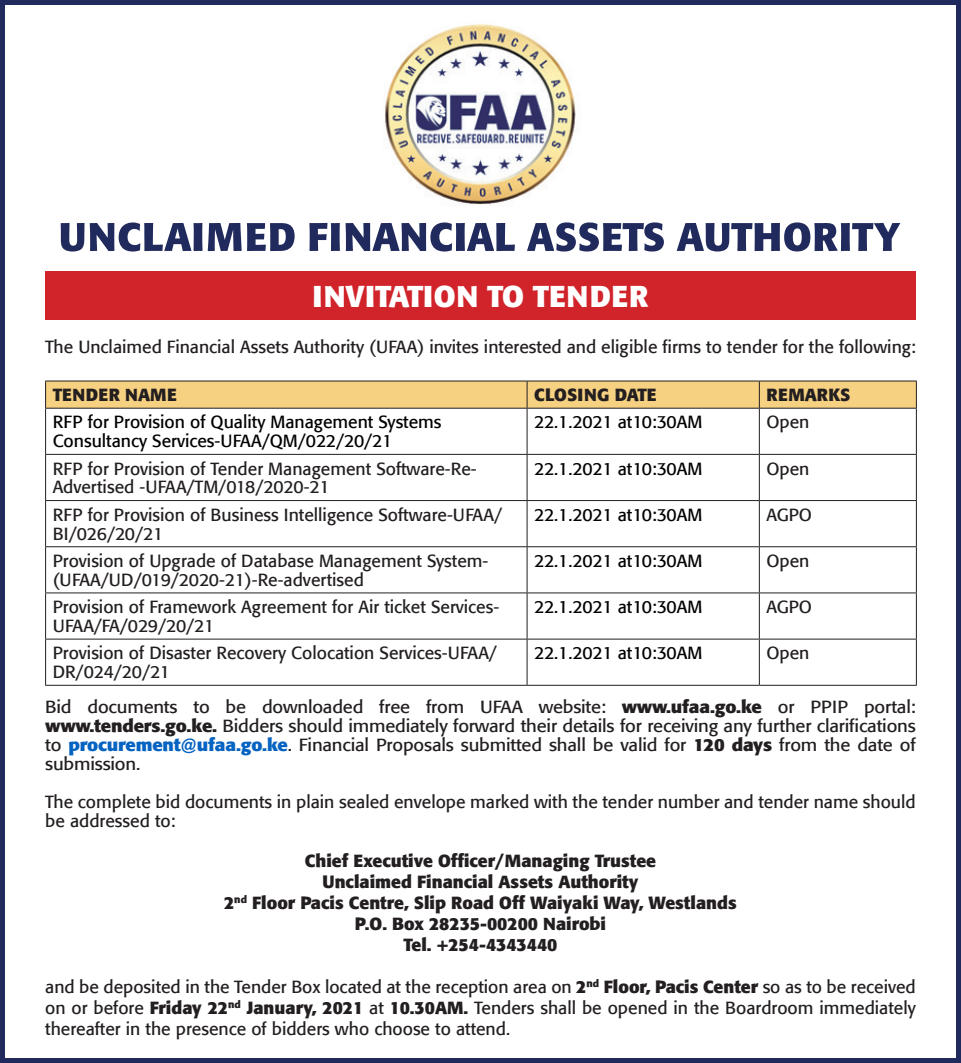
<style>
.page{position:relative;width:961px;height:1063px;background:#fff}
.page>*{position:absolute;margin:0;border:0;box-sizing:border-box;transform-origin:0 0}
.No_Spacing{font:700 30px "Formata";color:#fff}
.No_Spacing-2{font:17.5px/19px "Formata";color:#231f20}
.No_Spacing-3{font:17.5px/19px "Formata";color:#231f20;text-align:justify;scale:1.05 1}
.No_Spacing-4{font:17.5px/19px "Formata";color:#000}
.No_Spacing-5{font:700 17.5px "Formata";color:#231f20}
.No_Spacing-6{font:700 17.5px "Formata";letter-spacing:.02em;color:#231f20}
.s1{font-weight:700}
.s2{font-weight:700;color:#0563c1}
</style>
<div class="page">
<img style="left:385px;top:24px;width:191px;height:181px">
<svg style="left:61px;top:222px;width:839px;height:30px"></svg>
<div style="left:0;top:0;width:960px;height:1063px;border:5px solid #202a5d"></div>
<div style="left:45px;top:271px;width:870px;height:49px;background:#d1232a"></div>
<svg style="left:45px;top:381px;width:871px;height:27px;background:#efca7e"></svg>
<hr style="left:45px;top:408px;width:482px;height:1px;background:#231f20">
<hr style="left:527px;top:408px;width:232px;height:1px;background:#231f20">
<hr style="left:759px;top:408px;width:157px;height:1px;background:#231f20">
<hr style="left:45px;top:409px;width:1px;height:45px;background:#231f20">
<hr style="left:526px;top:409px;width:1px;height:45px;background:#231f20">
<hr style="left:758px;top:409px;width:1px;height:45px;background:#231f20">
<hr style="left:915px;top:409px;width:1px;height:45px;background:#231f20">
<hr style="left:45px;top:454px;width:482px;height:1px;background:#231f20">
<hr style="left:45px;top:455px;width:1px;height:45px;background:#231f20">
<hr style="left:527px;top:454px;width:232px;height:1px;background:#231f20">
<hr style="left:526px;top:455px;width:1px;height:45px;background:#231f20">
<hr style="left:759px;top:454px;width:157px;height:1px;background:#231f20">
<hr style="left:758px;top:455px;width:1px;height:45px;background:#231f20">
<hr style="left:915px;top:455px;width:1px;height:45px;background:#231f20">
<hr style="left:45px;top:500px;width:482px;height:1px;background:#231f20">
<hr style="left:45px;top:501px;width:1px;height:45px;background:#231f20">
<hr style="left:527px;top:500px;width:232px;height:1px;background:#231f20">
<hr style="left:526px;top:501px;width:1px;height:45px;background:#231f20">
<hr style="left:759px;top:500px;width:157px;height:1px;background:#231f20">
<hr style="left:758px;top:501px;width:1px;height:45px;background:#231f20">
<hr style="left:915px;top:501px;width:1px;height:45px;background:#231f20">
<hr style="left:45px;top:546px;width:482px;height:1px;background:#231f20">
<hr style="left:45px;top:547px;width:1px;height:46px;background:#231f20">
<hr style="left:527px;top:546px;width:232px;height:1px;background:#231f20">
<hr style="left:526px;top:547px;width:1px;height:46px;background:#231f20">
<hr style="left:759px;top:546px;width:157px;height:1px;background:#231f20">
<hr style="left:758px;top:547px;width:1px;height:46px;background:#231f20">
<hr style="left:915px;top:547px;width:1px;height:46px;background:#231f20">
<hr style="left:45px;top:593px;width:482px;height:1px;background:#231f20">
<hr style="left:45px;top:593px;width:1px;height:46px;background:#231f20">
<hr style="left:527px;top:593px;width:232px;height:1px;background:#231f20">
<hr style="left:526px;top:593px;width:1px;height:46px;background:#231f20">
<hr style="left:759px;top:593px;width:157px;height:1px;background:#231f20">
<hr style="left:758px;top:593px;width:1px;height:46px;background:#231f20">
<hr style="left:915px;top:593px;width:1px;height:46px;background:#231f20">
<hr style="left:45px;top:639px;width:482px;height:1px;background:#231f20">
<hr style="left:45px;top:639px;width:1px;height:46px;background:#231f20">
<hr style="left:527px;top:639px;width:232px;height:1px;background:#231f20">
<hr style="left:526px;top:639px;width:1px;height:46px;background:#231f20">
<hr style="left:759px;top:639px;width:157px;height:1px;background:#231f20">
<hr style="left:758px;top:639px;width:1px;height:46px;background:#231f20">
<hr style="left:915px;top:639px;width:1px;height:46px;background:#231f20">
<hr style="left:45px;top:685px;width:482px;height:1px;background:#231f20">
<hr style="left:527px;top:685px;width:232px;height:1px;background:#231f20">
<hr style="left:759px;top:685px;width:157px;height:1px;background:#231f20">
<p class="No_Spacing" style="left:312px;top:278px;width:337px">INVITATION TO TENDER</p>
<p class="No_Spacing-2" style="left:45px;top:337px;width:871px">The Unclaimed Financial Assets Authority (UFAA) invites interested and eligible firms to tender for the following:</p>
<p class="No_Spacing-6" style="left:53px;top:384px;width:126px">TENDER NAME</p>
<p class="No_Spacing-5" style="left:534px;top:384px;width:124px">CLOSING DATE</p>
<p class="No_Spacing-5" style="left:766px;top:384px;width:85px">REMARKS</p>
<p class="No_Spacing-4" style="left:53px;top:413px;width:390px">RFP for Provision of Quality Management Systems<br>Consultancy Services-UFAA/QM/022/20/21</p>
<p class="No_Spacing-4" style="left:534px;top:413px;width:170px">22.1.2021 at10:30AM</p>
<p class="No_Spacing-2" style="left:766px;top:413px;width:45px">Open</p>
<p class="No_Spacing-2" style="left:53px;top:459px;width:425px">RFP for Provision of Tender Management Software-Re-<br>Advertised -UFAA/TM/018/2020-21</p>
<p class="No_Spacing-4" style="left:534px;top:459px;width:170px">22.1.2021 at10:30AM</p>
<p class="No_Spacing-2" style="left:766px;top:459px;width:45px">Open</p>
<p class="No_Spacing-2" style="left:53px;top:505px;width:451px">RFP for Provision of Business Intelligence Software-UFAA/<br>BI/026/20/21</p>
<p class="No_Spacing-4" style="left:534px;top:505px;width:170px">22.1.2021 at10:30AM</p>
<p class="No_Spacing-2" style="left:766px;top:505px;width:47px">AGPO</p>
<p class="No_Spacing-2" style="left:53px;top:551px;width:437px">Provision of Upgrade of Database Management System-(UFAA/UD/019/2020-21)-Re-advertised</p>
<p class="No_Spacing-4" style="left:534px;top:551px;width:170px">22.1.2021 at10:30AM</p>
<p class="No_Spacing-2" style="left:766px;top:551px;width:45px">Open</p>
<p class="No_Spacing-2" style="left:53px;top:597px;width:448px">Provision of Framework Agreement for Air ticket Services-<br>UFAA/FA/029/20/21</p>
<p class="No_Spacing-4" style="left:534px;top:597px;width:170px">22.1.2021 at10:30AM</p>
<p class="No_Spacing-2" style="left:766px;top:597px;width:47px">AGPO</p>
<p class="No_Spacing-2" style="left:53px;top:644px;width:445px">Provision of Disaster Recovery Colocation Services-UFAA/<br>DR/024/20/21</p>
<p class="No_Spacing-4" style="left:534px;top:644px;width:170px">22.1.2021 at10:30AM</p>
<p class="No_Spacing-2" style="left:766px;top:644px;width:45px">Open</p>
<p class="No_Spacing-3" style="left:45px;top:698px;width:830px">Bid documents to be downloaded free from UFAA website: <span class="s1">www.ufaa.go.ke</span> or PPIP portal:</p>
<p class="No_Spacing-3" style="left:45px;top:717px;width:830px"><span class="s1">www.tenders.go.ke.</span> Bidders should immediately forward their details for receiving any further clarifications to <span class="s2">procurement@ufaa.go.ke</span>. Financial Proposals submitted shall be valid for <span class="s1">120 days</span> from the date of submission.</p>
<p class="No_Spacing-2" style="left:45px;top:792px;width:871px">The complete bid documents in plain sealed envelope marked with the tender number and tender name should be addressed to:</p>
<p class="No_Spacing-5" style="left:305px;top:849px;width:352px">Chief Executive Officer/Managing Trustee</p>
<p class="No_Spacing-5" style="left:322px;top:870px;width:317px">Unclaimed Financial Assets Authority</p>
<p class="No_Spacing-5" style="left:224px;top:891px;width:514px">2<sup>nd</sup> Floor Pacis Centre, Slip Road Off Waiyaki Way, Westlands</p>
<p class="No_Spacing-5" style="left:355px;top:912px;width:252px">P.O. Box 28235-00200 Nairobi</p>
<p class="No_Spacing-5" style="left:403px;top:933px;width:155px">Tel. +254-4343440</p>
<p class="No_Spacing-2" style="left:45px;top:976px;width:871px;line-height:21px;text-align:justify">and be deposited in the Tender Box located at the reception area on <span class="s1">2</span><sup>nd</sup> <span class="s1">Floor, Pacis Center</span> so as to be received on or before <span class="s1">Friday 22</span><sup>nd</sup> <span class="s1">January, 2021</span> at <span class="s1">10.30AM.</span> Tenders shall be opened in the Boardroom immediately thereafter in the presence of bidders who choose to attend.</p>
</div>
